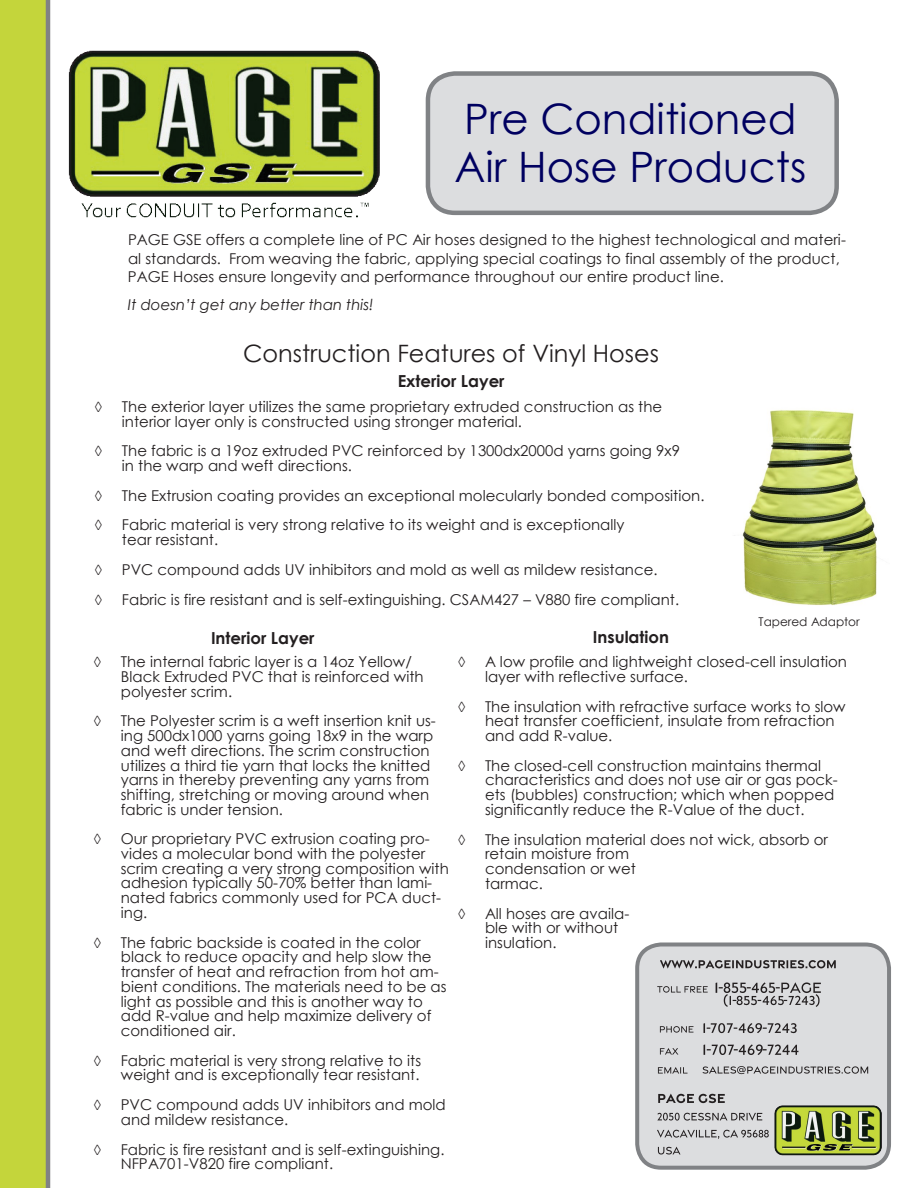
<style>
.page{position:relative;width:918px;height:1188px;background:#fff}
.page>*{position:absolute;margin:0;border:0;box-sizing:border-box;transform-origin:0 0}
.t1{font:42px/48.4px "Century Gothic";color:#000060}
.t2{font:24px "Century Gothic";color:#231f20}
.t3{font:700 16.5px "Century Gothic";color:#231f20}
.t4{font:15px/14.7px "Century Gothic";letter-spacing:.005em;color:#231f20}
.t5{font:italic 15px "Century Gothic";color:#231f20}
.t6{font:12px "Century Gothic";color:#231f20}
</style>
<div class="page">
<div style="left:428px;top:74px;width:409px;height:139px;background:#dcdddf;border-radius:27px"></div>
<div style="left:426px;top:71px;width:413px;height:144px;border:4px solid #808285;border-radius:27px"></div>
<img style="left:68px;top:50px;width:311px;height:168px">
<svg style="left:0;top:0;width:50px;height:1188px"></svg>
<img style="left:742px;top:410px;width:135px;height:196px">
<div style="left:637px;top:944px;width:252px;height:224px;background:#dcdddf;border-radius:24px"></div>
<div style="left:635px;top:943px;width:256px;height:227px;border:4px solid #808285;border-radius:24px"></div>
<img style="left:661px;top:960px;width:175px;height:9px">
<img style="left:659px;top:1026px;width:34px;height:7px">
<img style="left:703px;top:1023px;width:30px;height:11px">
<img style="left:706px;top:1023px;width:10px;height:11px">
<img style="left:738px;top:1023px;width:24px;height:11px">
<img style="left:767px;top:1023px;width:30px;height:11px">
<img style="left:660px;top:1048px;width:18px;height:7px">
<img style="left:703px;top:1044px;width:31px;height:11px">
<img style="left:707px;top:1044px;width:9px;height:11px">
<img style="left:738px;top:1044px;width:25px;height:11px">
<img style="left:768px;top:1044px;width:31px;height:11px">
<img style="left:724px;top:994px;width:34px;height:13px">
<img style="left:733px;top:994px;width:8px;height:13px">
<img style="left:762px;top:995px;width:22px;height:11px">
<img style="left:788px;top:994px;width:32px;height:13px">
<img style="left:658px;top:986px;width:50px;height:7px">
<img style="left:715px;top:982px;width:32px;height:11px">
<img style="left:719px;top:982px;width:10px;height:11px">
<img style="left:751px;top:982px;width:25px;height:11px">
<img style="left:781px;top:982px;width:40px;height:11px">
<img style="left:658px;top:1093px;width:67px;height:11px">
<img style="left:658px;top:1112px;width:105px;height:9px">
<img style="left:658px;top:1126px;width:117px;height:12px">
<img style="left:658px;top:1146px;width:23px;height:9px">
<img style="left:658px;top:1067px;width:29px;height:7px">
<img style="left:703px;top:1066px;width:166px;height:9px">
<img style="left:775px;top:1105px;width:106px;height:51px">
<p class="t1" style="left:454px;top:94px;width:353px">Pre Conditioned<br>Air Hose Products</p>
<p class="t4" style="left:128px;top:231px;width:719px;line-height:18.3px">PAGE GSE offers a complete line of PC Air hoses designed to the highest technological and materi&shy;al standards. From weaving the fabric, applying special coatings to final assembly of the product,<br>PAGE Hoses ensure longevity and performance throughout our entire product line.</p>
<p class="t5" style="left:128px;top:294px;width:247px">It doesn’t get any better than this!</p>
<p class="t2" style="left:243px;top:336px;width:418px">Construction Features of Vinyl Hoses</p>
<p class="t3" style="left:398px;top:369px;width:108px">Exterior Layer</p>
<p class="t4" style="left:122px;top:399px;width:542px;text-indent:-27px">→ The exterior layer utilizes the same proprietary extruded construction as the interior layer only is constructed using stronger material.</p>
<p class="t4" style="left:122px;top:443px;width:560px;text-indent:-27px">→ The fabric is a 19oz extruded PVC reinforced by 1300dx2000d yarns going 9x9 in the warp and weft directions.</p>
<p class="t4" style="left:95px;top:488px;width:611px">→ The Extrusion coating provides an exceptional molecularly bonded composition.</p>
<p class="t4" style="left:122px;top:517px;width:504px;text-indent:-27px">→ Fabric material is very strong relative to its weight and is exceptionally tear resistant.</p>
<p class="t4" style="left:95px;top:562px;width:564px">→ PVC compound adds UV inhibitors and mold as well as mildew resistance.</p>
<p class="t4" style="left:95px;top:592px;width:586px">→ Fabric is fire resistant and is self-extinguishing. CSAM427 – V880 fire compliant.</p>
<p class="t3" style="left:211px;top:625px;width:105px">Interior Layer</p>
<p class="t4" style="left:121px;top:654px;width:304px;text-indent:-27px">→ The internal fabric layer is a 14oz Yellow/<br>Black Extruded PVC that is reinforced with polyester scrim.</p>
<p class="t4" style="left:121px;top:713px;width:317px;text-indent:-27px">→ The Polyester scrim is a weft insertion knit us&shy;ing 500dx1000 yarns going 18x9 in the warp and weft directions. The scrim construction utilizes a third tie yarn that locks the knitted yarns in thereby preventing any yarns from shifting, stretching or moving around when fabric is under tension.</p>
<p class="t4" style="left:121px;top:831px;width:330px;text-indent:-27px">→ Our proprietary PVC extrusion coating pro&shy;vides a molecular bond with the polyester scrim creating a very strong composition with adhesion typically 50-70% better than lami&shy;nated fabrics commonly used for PCA duct&shy;ing.</p>
<p class="t4" style="left:121px;top:935px;width:327px;text-indent:-27px">→ The fabric backside is coated in the color black to reduce opacity and help slow the transfer of heat and refraction from hot am&shy;bient conditions. The materials need to be as light as possible and this is another way to add R-value and help maximize delivery of conditioned air.</p>
<p class="t4" style="left:94px;top:1053px;width:329px;text-align:right">→ Fabric material is very strong relative to its weight and is exceptionally tear resistant.</p>
<p class="t4" style="left:121px;top:1097px;width:327px;text-indent:-27px">→ PVC compound adds UV inhibitors and mold and mildew resistance.</p>
<p class="t4" style="left:121px;top:1142px;width:325px;text-indent:-27px">→ Fabric is fire resistant and is self-extinguishing.<br>NFPA701-V820 fire compliant.</p>
<p class="t6" style="left:758px;top:613px;width:103px">Tapered Adaptor</p>
<p class="t3" style="left:593px;top:624px;width:78px">Insulation</p>
<p class="t4" style="left:485px;top:654px;width:364px;text-indent:-27px">→ A low profile and lightweight closed-cell insulation layer with reflective surface.</p>
<p class="t4" style="left:485px;top:699px;width:362px;text-indent:-27px">→ The insulation with refractive surface works to slow heat transfer coefficient, insulate from refraction and add R-value.</p>
<p class="t4" style="left:485px;top:758px;width:354px;text-indent:-27px">→ The closed-cell construction maintains thermal characteristics and does not use air or gas pock&shy;ets (bubbles) construction; which when popped significantly reduce the R-Value of the duct.</p>
<p class="t4" style="left:485px;top:831px;width:344px;text-indent:-27px">→ The insulation material does not wick, absorb or retain moisture from<br>condensation or wet<br>tarmac.</p>
<p class="t4" style="left:485px;top:906px;width:146px;text-indent:-27px">→ All hoses are availa&shy;ble with or without insulation.</p>
</div>
